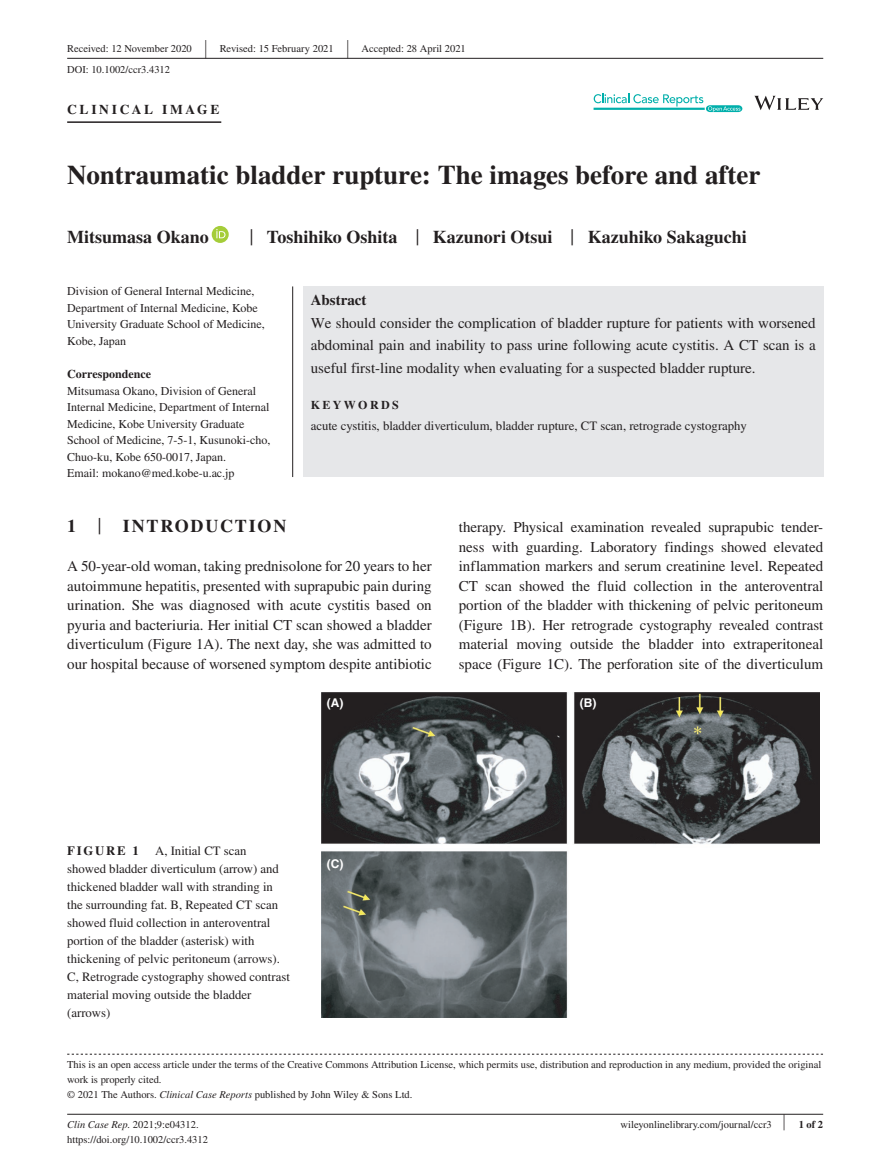
<style>
.page{position:relative;width:893px;height:1174px;background:#fff}
.page>*{position:absolute;margin:0;border:0;box-sizing:border-box;transform-origin:0 0}
.t1{font:700 27px "STIX";color:#231f20}
.t2{font:26.55px "STIX";color:#231f20;scale:.4 1}
.t3{font:700 18px "STIX";color:#231f20}
.t4{font:700 18px "STIX";letter-spacing:.1em;color:#231f20}
.t5{font:15px/19.5px "STIX";color:#231f20;text-align:justify}
.t6{font:700 15px "STIX";color:#231f20}
.t7{font:700 13.5px "STIX";letter-spacing:.2em;color:#231f20}
.t8{font:12.75px/18px "STIX";color:#231f20}
.t9{font:700 12.75px "STIX";letter-spacing:.14em;color:#231f20}
.t10{font:12px/16.5px "STIX";color:#231f20}
.t11{font:700 12px "STIX";color:#231f20}
.t12{font:700 12px "Helvetica";color:#fff}
.t13{font:700 12px "STIX";letter-spacing:.2em;color:#231f20}
.t14{font:10.5px/15px "STIX";color:#231f20}
.t15{font:700 10.5px "STIX";color:#231f20}
.s1{font-weight:400;font-size:23.4px}
.s2{font-weight:400;font-size:23.7px}
.s3{font-style:italic}
.s4{font-weight:400;font-size:23.1px}
</style>
<div class="page">
<hr style="left:67px;top:1113px;width:756px;height:1px;background:#231f20">
<svg style="left:754px;top:96px;width:69px;height:14px"></svg>
<svg style="left:594px;top:94px;width:148px;height:18px"></svg>
<hr style="left:67px;top:58px;width:756px;height:1px;background:#231f20">
<hr style="left:67px;top:121px;width:154px;height:2px;background:#231f20">
<svg style="left:212px;top:226px;width:17px;height:17px"></svg>
<svg style="left:216px;top:229px;width:9px;height:9px"></svg>
<svg style="left:67px;top:1053px;width:756px;height:1px"></svg>
<hr style="left:292px;top:286px;width:1px;height:191px;background:#231f20">
<div style="left:303px;top:286px;width:520px;height:154px;background:#e6e7e9"></div>
<div style="left:303px;top:439px;width:520px;height:38px;background:#e6e7e9"></div>
<img style="left:321px;top:692px;width:498px;height:325px">
<p class="t14" style="left:67px;top:41px;width:126px">Received: 12 November 2020</p>
<h2 class="t2" style="left:205px;top:31px;width:7px">|</h2>
<p class="t14" style="left:220px;top:41px;width:116px">Revised: 15 February 2021</p>
<h2 class="t2" style="left:347px;top:31px;width:7px">|</h2>
<p class="t14" style="left:362px;top:41px;width:106px">Accepted: 28 April 2021</p>
<p class="t14" style="left:67px;top:63px;width:104px">DOI: 10.1002/ccr3.4312</p>
<p class="t7" style="left:67px;top:101px;width:154px">CLINICAL IMAGE</p>
<h1 class="t1" style="left:67px;top:159px;width:695px">Nontraumatic bladder rupture: The images before and after</h1>
<p class="t3" style="left:67px;top:226px;width:143px">Mitsumasa Okano</p>
<p class="t3" style="left:250px;top:226px;width:498px"><span class="s1">|</span> Toshihiko Oshita <span class="s1">|</span> Kazunori Otsui <span class="s1">|</span> Kazuhiko Sakaguchi</p>
<p class="t10" style="left:67px;top:284px;width:199px">Division of General Internal Medicine, Department of Internal Medicine, Kobe University Graduate School of Medicine, Kobe, Japan</p>
<p class="t11" style="left:67px;top:367px;width:85px">Correspondence</p>
<p class="t10" style="left:67px;top:383px;width:205px">Mitsumasa Okano, Division of General Internal Medicine, Department of Internal Medicine, Kobe University Graduate School of Medicine, 7-5-1, Kusunoki-cho, Chuo-ku, Kobe 650-0017, Japan.<br>Email: mokano@med.kobe-u.ac.jp</p>
<p class="t6" style="left:311px;top:291px;width:57px">Abstract</p>
<p class="t5" style="left:311px;top:312px;width:507px;line-height:22.5px">We should consider the complication of bladder rupture for patients with worsened abdominal pain and inability to pass urine following acute cystitis. A CT scan is a useful first-line modality when evaluating for a suspected bladder rupture.</p>
<p class="t13" style="left:311px;top:397px;width:90px">KEYWORDS</p>
<p class="t8" style="left:311px;top:417px;width:438px">acute cystitis, bladder diverticulum, bladder rupture, CT scan, retrograde cystography</p>
<p class="t4" style="left:67px;top:515px;width:221px">1 <span class="s2">|</span> INTRODUCTION</p>
<p class="t5" style="left:67px;top:557px;width:366px">A 50-year-old woman, taking prednisolone for 20 years to her autoimmune hepatitis, presented with suprapubic pain during urination. She was diagnosed with acute cystitis based on pyuria and bacteriuria. Her initial CT scan showed a bladder diverticulum (Figure 1A). The next day, she was admitted to our hospital because of worsened symptom despite antibiotic</p>
<p class="t12" style="left:327px;top:695px;width:18px">(A)</p>
<p class="t5" style="left:459px;top:518px;width:366px">therapy. Physical examination revealed suprapubic tender&shy;ness with guarding. Laboratory findings showed elevated inflammation markers and serum creatinine level. Repeated CT scan showed the fluid collection in the anteroventral portion of the bladder with thickening of pelvic peritoneum (Figure 1B). Her retrograde cystography revealed contrast material moving outside the bladder into extraperitoneal space (Figure 1C). The perforation site of the diverticulum</p>
<p class="t12" style="left:580px;top:695px;width:18px">(B)</p>
<p class="t9" style="left:67px;top:843px;width:73px">FIGURE 1</p>
<p class="t8" style="left:67px;top:843px;width:224px;text-indent:88px">A, Initial CT scan<br>showed bladder diverticulum (arrow) and thickened bladder wall with stranding in the surrounding fat. B, Repeated CT scan showed fluid collection in anteroventral portion of the bladder (asterisk) with thickening of pelvic peritoneum (arrows).<br>C, Retrograde cystography showed contrast material moving outside the bladder (arrows)</p>
<p class="t12" style="left:327px;top:856px;width:18px">(C)</p>
<p class="t14" style="left:67px;top:1057px;width:756px">This is an open access article under the terms of the Creative Commons Attribution License, which permits use, distribution and reproduction in any medium, provided the original work is properly cited.<br>© 2021 The Authors. <span class="s3">Clinical Case Reports</span> published by John Wiley &amp; Sons Ltd.</p>
<p class="t14" style="left:67px;top:1117px;width:133px"><span class="s3">Clin Case Rep.</span> 2021;9:e04312.</p>
<p class="t15" style="left:783px;top:1118px;width:41px"><span class="s4">|</span> 1 of 2</p>
<p class="t14" style="left:67px;top:1132px;width:142px">https://doi.org/10.1002/ccr3.4312</p>
<p class="t14" style="left:621px;top:1117px;width:153px">wileyonlinelibrary.com/journal/ccr3</p>
</div>
